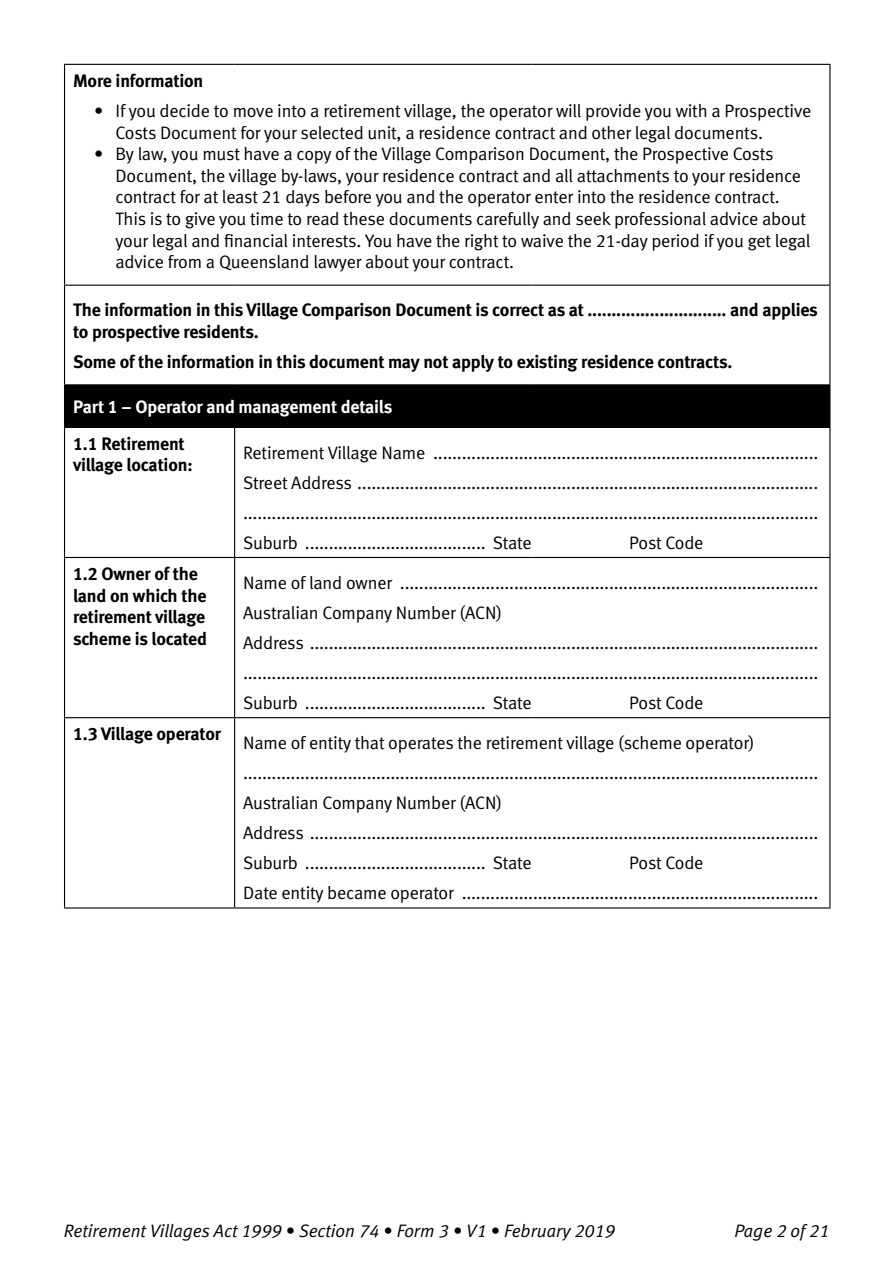
<style>
.page{position:relative;width:893px;height:1263px;background:#fff}
.page>*{position:absolute;margin:0;border:0;box-sizing:border-box;transform-origin:0 0}
.P_Body_copy_tabbed_t{font:18px/21.6px "Meta Normal LF";letter-spacing:-.01em;color:#000}
.P_Body_copy__bold{font:18px/21.6px "Meta Bold LF";letter-spacing:-.01em;color:#000}
.P_Body_copy_Suburb_S{font:18px "Meta Normal LF";letter-spacing:-.015em;color:#000}
.t1{font:italic 18px "Meta Normal LF";color:#000}
.P_Body_copy__bold__w{font:18px "Meta Bold LF";letter-spacing:-.01em;color:#fff}
</style>
<div class="page">
<div style="left:65px;top:385px;width:765px;height:42px;background:#000"></div>
<hr style="left:64px;top:64px;width:171px;height:1px;background:#000">
<hr style="left:64px;top:65px;width:1px;height:220px;background:#000">
<hr style="left:235px;top:64px;width:297px;height:1px;background:#000">
<hr style="left:532px;top:64px;width:298px;height:1px;background:#000">
<hr style="left:829px;top:65px;width:1px;height:220px;background:#000">
<hr style="left:64px;top:285px;width:171px;height:1px;background:#000">
<hr style="left:64px;top:286px;width:1px;height:98px;background:#000">
<hr style="left:235px;top:285px;width:297px;height:1px;background:#000">
<hr style="left:532px;top:285px;width:298px;height:1px;background:#000">
<hr style="left:829px;top:286px;width:1px;height:98px;background:#000">
<hr style="left:64px;top:384px;width:171px;height:1px;background:#000">
<hr style="left:64px;top:385px;width:1px;height:42px;background:#000">
<hr style="left:235px;top:384px;width:297px;height:1px;background:#000">
<hr style="left:532px;top:384px;width:298px;height:1px;background:#000">
<hr style="left:64px;top:427px;width:171px;height:1px;background:#000">
<hr style="left:64px;top:428px;width:1px;height:129px;background:#000">
<hr style="left:235px;top:427px;width:297px;height:1px;background:#000">
<hr style="left:234px;top:428px;width:1px;height:129px;background:#000">
<hr style="left:532px;top:427px;width:298px;height:1px;background:#000">
<hr style="left:829px;top:428px;width:1px;height:129px;background:#000">
<hr style="left:64px;top:557px;width:171px;height:1px;background:#000">
<hr style="left:64px;top:558px;width:1px;height:159px;background:#000">
<hr style="left:235px;top:557px;width:297px;height:1px;background:#000">
<hr style="left:234px;top:558px;width:1px;height:159px;background:#000">
<hr style="left:532px;top:557px;width:298px;height:1px;background:#000">
<hr style="left:829px;top:558px;width:1px;height:159px;background:#000">
<hr style="left:64px;top:717px;width:171px;height:1px;background:#000">
<hr style="left:64px;top:718px;width:1px;height:189px;background:#000">
<hr style="left:235px;top:717px;width:297px;height:1px;background:#000">
<hr style="left:234px;top:718px;width:1px;height:189px;background:#000">
<hr style="left:532px;top:717px;width:298px;height:1px;background:#000">
<hr style="left:829px;top:718px;width:1px;height:189px;background:#000">
<hr style="left:64px;top:907px;width:171px;height:1px;background:#000">
<hr style="left:235px;top:907px;width:297px;height:1px;background:#000">
<hr style="left:532px;top:907px;width:298px;height:1px;background:#000">
<p class="P_Body_copy__bold" style="left:73px;top:70px;width:132px">More information</p>
<p class="P_Body_copy_tabbed_t" style="left:116px;top:100px;width:697px;text-indent:-21px">• If you decide to move into a retirement village, the operator will provide you with a Prospective<br>Costs Document for your selected unit, a residence contract and other legal documents.</p>
<p class="P_Body_copy_tabbed_t" style="left:116px;top:143px;width:696px;text-indent:-21px">• By law, you must have a copy of the Village Comparison Document, the Prospective Costs Document, the village by-laws, your residence contract and all attachments to your residence contract for at least 21 days before you and the operator enter into the residence contract.<br>This is to give you time to read these documents carefully and seek professional advice about your legal and financial interests. You have the right to waive the 21-day period if you get legal advice from a Queensland lawyer about your contract.</p>
<p class="P_Body_copy__bold" style="left:73px;top:299px;width:746px">The information in this Village Comparison Document is correct as at ............................. and applies to prospective residents.</p>
<p class="P_Body_copy__bold" style="left:73px;top:351px;width:661px">Some of the information in this document may not apply to existing residence contracts.</p>
<p class="P_Body_copy__bold__w" style="left:73px;top:396px;width:321px">Part 1 – Operator and management details</p>
<p class="P_Body_copy__bold" style="left:73px;top:433px;width:121px">1.1 Retirement village location:</p>
<p class="P_Body_copy_tabbed_t" style="left:243px;top:441px;width:577px">Retirement Village Name .................................................................................</p>
<p class="P_Body_copy_tabbed_t" style="left:243px;top:471px;width:577px">Street Address .................................................................................................</p>
<p class="P_Body_copy_tabbed_t" style="left:243px;top:502px;width:577px">.........................................................................................................................</p>
<p class="P_Body_copy_Suburb_S" style="left:243px;top:532px;width:290px">Suburb ...................................... State</p>
<p class="P_Body_copy_Suburb_S" style="left:629px;top:532px;width:76px">Post Code</p>
<p class="P_Body_copy__bold" style="left:73px;top:563px;width:135px">1.2 Owner of the land on which the retirement village scheme is located</p>
<p class="P_Body_copy_tabbed_t" style="left:243px;top:571px;width:577px">Name of land owner ........................................................................................</p>
<p class="P_Body_copy_tabbed_t" style="left:243px;top:602px;width:260px">Australian Company Number (ACN)</p>
<p class="P_Body_copy_tabbed_t" style="left:243px;top:632px;width:577px">Address ...........................................................................................................</p>
<p class="P_Body_copy_tabbed_t" style="left:243px;top:662px;width:577px">.........................................................................................................................</p>
<p class="P_Body_copy_Suburb_S" style="left:243px;top:692px;width:290px">Suburb ...................................... State</p>
<p class="P_Body_copy_Suburb_S" style="left:629px;top:692px;width:76px">Post Code</p>
<p class="P_Body_copy__bold" style="left:73px;top:723px;width:150px">1.3 Village operator</p>
<p class="P_Body_copy_tabbed_t" style="left:243px;top:732px;width:513px">Name of entity that operates the retirement village (scheme operator)</p>
<p class="P_Body_copy_tabbed_t" style="left:243px;top:762px;width:577px">.........................................................................................................................</p>
<p class="P_Body_copy_tabbed_t" style="left:243px;top:792px;width:260px">Australian Company Number (ACN)</p>
<p class="P_Body_copy_tabbed_t" style="left:243px;top:822px;width:577px">Address ...........................................................................................................</p>
<p class="P_Body_copy_Suburb_S" style="left:243px;top:853px;width:290px">Suburb ...................................... State</p>
<p class="P_Body_copy_Suburb_S" style="left:629px;top:853px;width:76px">Post Code</p>
<p class="P_Body_copy_tabbed_t" style="left:243px;top:882px;width:577px">Date entity became operator ...........................................................................</p>
<p class="t1" style="left:64px;top:1220px;width:552px">Retirement Villages Act 1999 • Section 74 • Form 3 • V1 • February 2019</p>
<p class="t1" style="left:734px;top:1220px;width:96px">Page 2 of 21</p>
</div>
